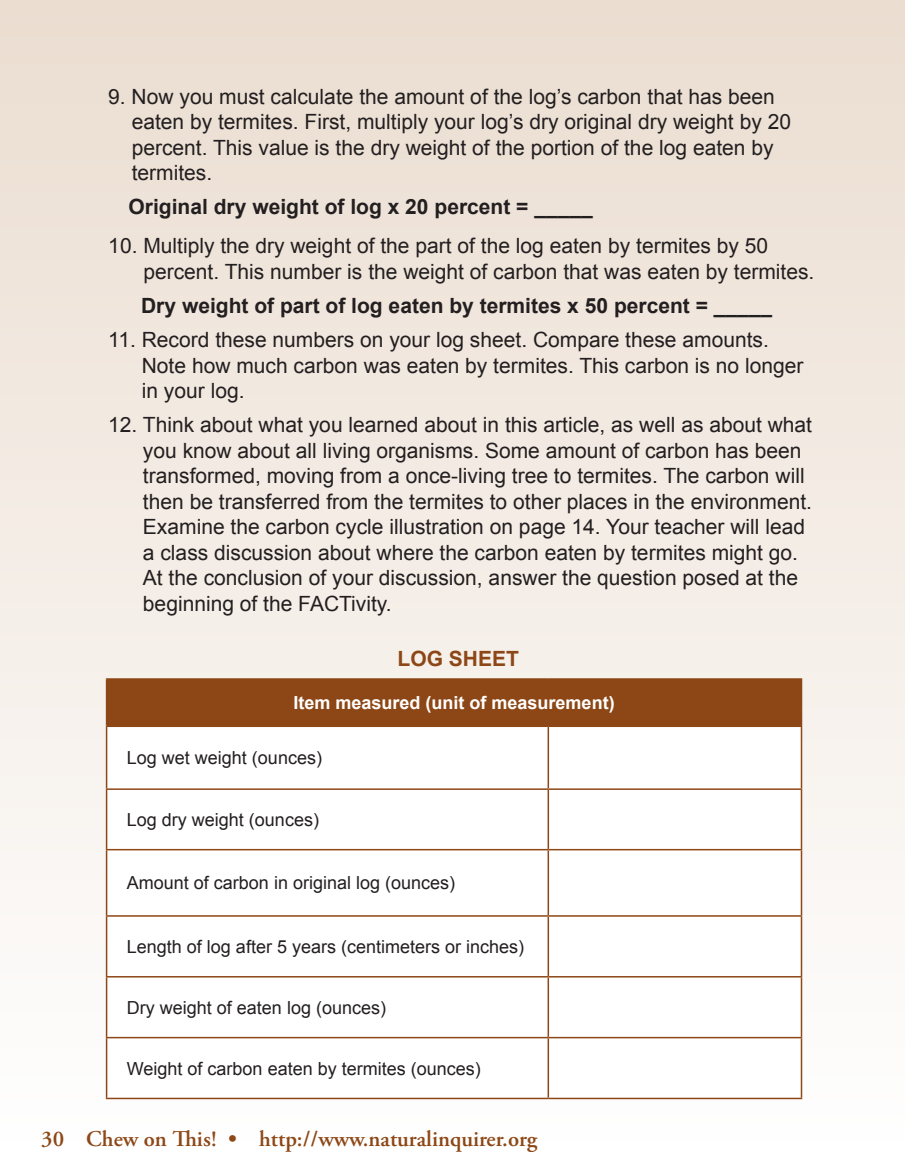
<style>
.page{position:relative;width:905px;height:1175px;background:#fff}
.page>*{position:absolute;margin:0;border:0;box-sizing:border-box;transform-origin:0 0}
.t1{font:600 22.5px "Adobe Garamond Pro";color:#8d4716}
.t2{font:21px/25.5px "Arial";color:#231f20}
.t3{font:700 21px "Arial";color:#231f20}
.t4{font:700 21px "Arial";color:#8d4716}
.t5{font:18px "Arial";color:#231f20}
.t6{font:700 18px "Arial";color:#fff}
</style>
<div class="page">
<div style="left:0;top:0;width:904px;height:1141px;background:linear-gradient(to bottom,#ebddd0,#fefefe)"></div>
<div style="left:107px;top:679px;width:694px;height:47px;background:#8d4716"></div>
<svg style="left:107px;top:727px;width:693px;height:370px"></svg>
<hr style="left:106px;top:679px;width:1px;height:46px;background:#8d4716">
<hr style="left:106px;top:678px;width:442px;height:1px;background:#8d4716">
<hr style="left:548px;top:678px;width:254px;height:1px;background:#8d4716">
<hr style="left:106px;top:725px;width:442px;height:2px;background:#8d4716">
<hr style="left:800px;top:679px;width:2px;height:46px;background:#8d4716">
<hr style="left:548px;top:725px;width:254px;height:2px;background:#8d4716">
<hr style="left:106px;top:727px;width:1px;height:61px;background:#8d4716">
<hr style="left:547px;top:727px;width:2px;height:61px;background:#8d4716">
<hr style="left:800px;top:727px;width:2px;height:61px;background:#8d4716">
<hr style="left:106px;top:790px;width:1px;height:59px;background:#8d4716">
<hr style="left:106px;top:788px;width:442px;height:2px;background:#8d4716">
<hr style="left:547px;top:790px;width:2px;height:59px;background:#8d4716">
<hr style="left:548px;top:788px;width:254px;height:2px;background:#8d4716">
<hr style="left:800px;top:790px;width:2px;height:59px;background:#8d4716">
<hr style="left:106px;top:850px;width:1px;height:65px;background:#8d4716">
<hr style="left:106px;top:849px;width:442px;height:1px;background:#8d4716">
<hr style="left:547px;top:850px;width:2px;height:65px;background:#8d4716">
<hr style="left:548px;top:849px;width:254px;height:1px;background:#8d4716">
<hr style="left:800px;top:850px;width:2px;height:65px;background:#8d4716">
<hr style="left:106px;top:916px;width:1px;height:60px;background:#8d4716">
<hr style="left:106px;top:977px;width:1px;height:59px;background:#8d4716">
<hr style="left:106px;top:1038px;width:1px;height:59px;background:#8d4716">
<hr style="left:106px;top:915px;width:442px;height:1px;background:#8d4716">
<hr style="left:106px;top:976px;width:442px;height:1px;background:#8d4716">
<hr style="left:106px;top:1036px;width:442px;height:2px;background:#8d4716">
<hr style="left:106px;top:1097px;width:442px;height:2px;background:#8d4716">
<hr style="left:547px;top:916px;width:2px;height:60px;background:#8d4716">
<hr style="left:547px;top:977px;width:2px;height:59px;background:#8d4716">
<hr style="left:547px;top:1038px;width:2px;height:59px;background:#8d4716">
<hr style="left:548px;top:915px;width:254px;height:1px;background:#8d4716">
<hr style="left:800px;top:916px;width:2px;height:60px;background:#8d4716">
<hr style="left:800px;top:977px;width:2px;height:59px;background:#8d4716">
<hr style="left:800px;top:1038px;width:2px;height:59px;background:#8d4716">
<hr style="left:548px;top:976px;width:254px;height:1px;background:#8d4716">
<hr style="left:548px;top:1036px;width:254px;height:2px;background:#8d4716">
<hr style="left:548px;top:1097px;width:254px;height:2px;background:#8d4716">
<p class="t2" style="left:132px;top:84px;width:661px;text-indent:-23px">9. Now you must calculate the amount of the log’s carbon that has been eaten by termites. First, multiply your log’s dry original dry weight by 20 percent. This value is the dry weight of the portion of the log eaten by termites.</p>
<p class="t3" style="left:129px;top:193px;width:465px">Original dry weight of log x 20 percent = _____</p>
<p class="t2" style="left:143px;top:233px;width:672px;text-indent:-35px">10. Multiply the dry weight of the part of the log eaten by termites by 50 percent. This number is the weight of carbon that was eaten by termites.</p>
<p class="t3" style="left:141px;top:292px;width:632px">Dry weight of part of log eaten by termites x 50 percent = _____</p>
<p class="t2" style="left:142px;top:327px;width:663px;text-indent:-33px">11. Record these numbers on your log sheet. Compare these amounts.<br>Note how much carbon was eaten by termites. This carbon is no longer in your log.</p>
<p class="t2" style="left:143px;top:412px;width:670px;text-indent:-35px">12. Think about what you learned about in this article, as well as about what you know about all living organisms. Some amount of carbon has been transformed, moving from a once-living tree to termites. The carbon will then be transferred from the termites to other places in the environment.<br>Examine the carbon cycle illustration on page 14. Your teacher will lead a class discussion about where the carbon eaten by termites might go.<br>At the conclusion of your discussion, answer the question posed at the beginning of the FACTivity.</p>
<p class="t4" style="left:397px;top:644px;width:123px">LOG SHEET</p>
<p class="t6" style="left:293px;top:691px;width:323px">Item measured (unit of measurement)</p>
<p class="t5" style="left:127px;top:746px;width:197px">Log wet weight (ounces)</p>
<p class="t5" style="left:127px;top:808px;width:194px">Log dry weight (ounces)</p>
<p class="t5" style="left:127px;top:871px;width:330px">Amount of carbon in original log (ounces)</p>
<p class="t5" style="left:127px;top:934px;width:399px">Length of log after 5 years (centimeters or inches)</p>
<p class="t5" style="left:127px;top:995px;width:261px">Dry weight of eaten log (ounces)</p>
<p class="t5" style="left:127px;top:1056px;width:355px">Weight of carbon eaten by termites (ounces)</p>
<p class="t1" style="left:41px;top:1126px;width:497px">30 Chew on This! • http://www.naturalinquirer.org</p>
</div>
